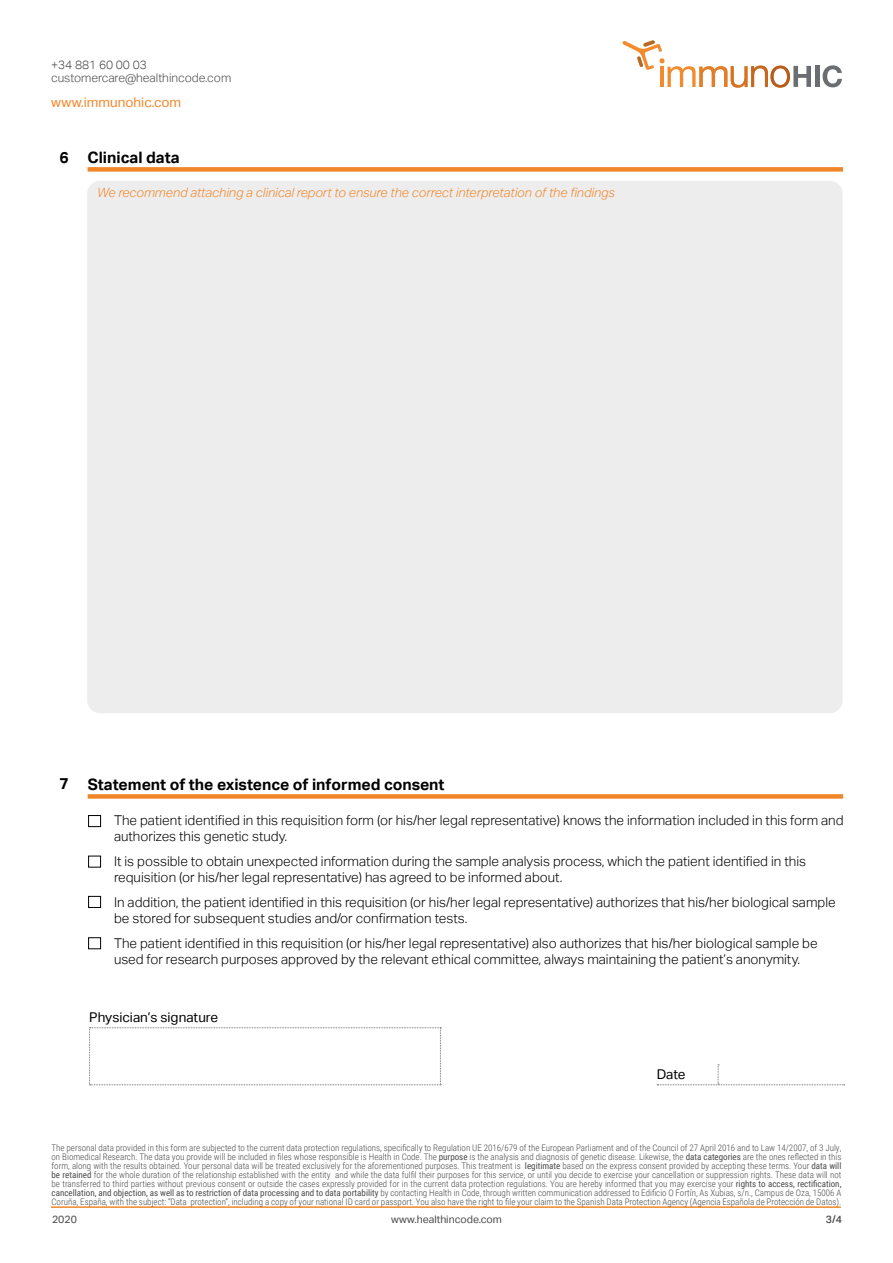
<style>
.page{position:relative;width:893px;height:1263px;background:#fff}
.page>*{position:absolute;margin:0;border:0;box-sizing:border-box;transform-origin:0 0}
.t1{font:700 15.75px "Aktiv Grotesk";color:#000}
.t2{font:300 13.5px/16.2px "Aktiv Grotesk";color:#000}
.t3{font:13.5px "Aktiv Grotesk";color:#000}
.t4{font:13.5px "Aktiv Grotesk";color:#f18628}
.t5{font:italic 300 12.75px "Aktiv Grotesk";color:#f18628}
.t6{font:300 12px/13.2px "Aktiv Grotesk";color:#4a4a49}
.t7{font:10.5px "Aktiv Grotesk";color:#4a4a49}
.t8{font:500 10.5px "Aktiv Grotesk";color:#4a4a49}
.t9{font:300 9px/9px "Roboto Condensed";color:#4a4a49;text-align:justify}
.s1{font-weight:400}
</style>
<div class="page">
<hr style="left:51px;top:1206px;width:790px;height:2px;background:#f18628">
<hr style="left:815px;top:66px;width:4px;height:21px;background:#6a6d71">
<svg style="left:823px;top:65px;width:19px;height:22px"></svg>
<svg style="left:622px;top:40px;width:189px;height:48px"></svg>
<div style="left:88px;top:167px;width:755px;height:5px;background:#f18628"></div>
<div style="left:88px;top:794px;width:755px;height:5px;background:#f18628"></div>
<svg style="left:89px;top:1027px;width:352px;height:58px"></svg>
<svg style="left:657px;top:1064px;width:188px;height:21px"></svg>
<div style="left:87px;top:181px;width:756px;height:532px;background:#ededed;border-radius:13px"></div>
<div style="left:88px;top:815px;width:13px;height:12px;border:1px solid #000"></div>
<div style="left:88px;top:856px;width:13px;height:11px;border:1px solid #000"></div>
<div style="left:88px;top:896px;width:13px;height:12px;border:1px solid #000"></div>
<div style="left:88px;top:937px;width:13px;height:12px;border:1px solid #000"></div>
<h3 class="t6" style="left:51px;top:58px;width:182px">+34 881 60 00 03 customercare@healthincode.com</h3>
<h2 class="t4" style="left:51px;top:94px;width:132px">www.immunohic.com</h2>
<h1 class="t1" style="left:60px;top:148px;width:122px">6 Clinical data</h1>
<h3 class="t5" style="left:97px;top:185px;width:519px">We recommend attaching a clinical report to ensure the correct interpretation of the findings</h3>
<h1 class="t1" style="left:60px;top:775px;width:387px">7 Statement of the existence of informed consent</h1>
<h2 class="t2" style="left:114px;top:812px;width:731px">The patient identified in this requisition form (or his/her legal representative) knows the information included in this form and authorizes this genetic study.</h2>
<h2 class="t2" style="left:114px;top:853px;width:693px">It is possible to obtain unexpected information during the sample analysis process, which the patient identified in this requisition (or his/her legal representative) has agreed to be informed about.</h2>
<h2 class="t2" style="left:114px;top:894px;width:723px">In addition, the patient identified in this requisition (or his/her legal representative) authorizes that his/her biological sample be stored for subsequent studies and/or confirmation tests.</h2>
<p class="t2" style="left:114px;top:935px;width:705px">The patient identified in this requisition (or his/her legal representative) also authorizes that his/her biological sample be used for research purposes approved by the relevant ethical committee, always maintaining the patient’s anonymity.</p>
<h2 class="t3" style="left:89px;top:1009px;width:130px">Physician’s signature</h2>
<h2 class="t3" style="left:657px;top:1067px;width:30px">Date</h2>
<p class="t9" style="left:52px;top:1143px;width:791px">The personal data provided in this form are subjected to the current data protection regulations, specifically to Regulation UE 2016/679 of the European Parliament and of the Council of 27 April 2016 and to Law 14/2007, of 3 July, on Biomedical Research. The data you provide will be included in files whose responsible is Health in Code. The <span class="s1">purpose</span> is the analysis and diagnosis of genetic disease. Likewise, the <span class="s1">data categories</span> are the ones reflected in this form, along with the results obtained. Your personal data will be treated exclusively for the aforementioned purposes. This treatment is <span class="s1">legitimate</span> based on the express consent provided by accepting these terms. Your <span class="s1">data will be retained</span> for the whole duration of the relationship established with the entity and while the data fulfil their purposes for this service, or until you decide to exercise your cancellation or suppression rights. These data will not be transferred to third parties without previous consent or outside the cases expressly provided for in the current data protection regulations. You are hereby informed that you may exercise your <span class="s1">rights to access, rectification, cancellation, and objection, as well as to restriction of data processing and to data portability</span> by contacting Health in Code, through written communication addressed to Edificio O Fortín, As Xubias, s/n., Campus de Oza, 15006 A Coruña, España, with the subject: “Data protection”, including a copy of your national ID card or passport. You also have the right to file your claim to the Spanish Data Protection Agency (Agencia Española de Protección de Datos).</p>
<p class="t7" style="left:52px;top:1213px;width:26px">2020</p>
<p class="t7" style="left:391px;top:1213px;width:112px">www.healthincode.com</p>
<p class="t8" style="left:826px;top:1213px;width:18px">3/4</p>
</div>
